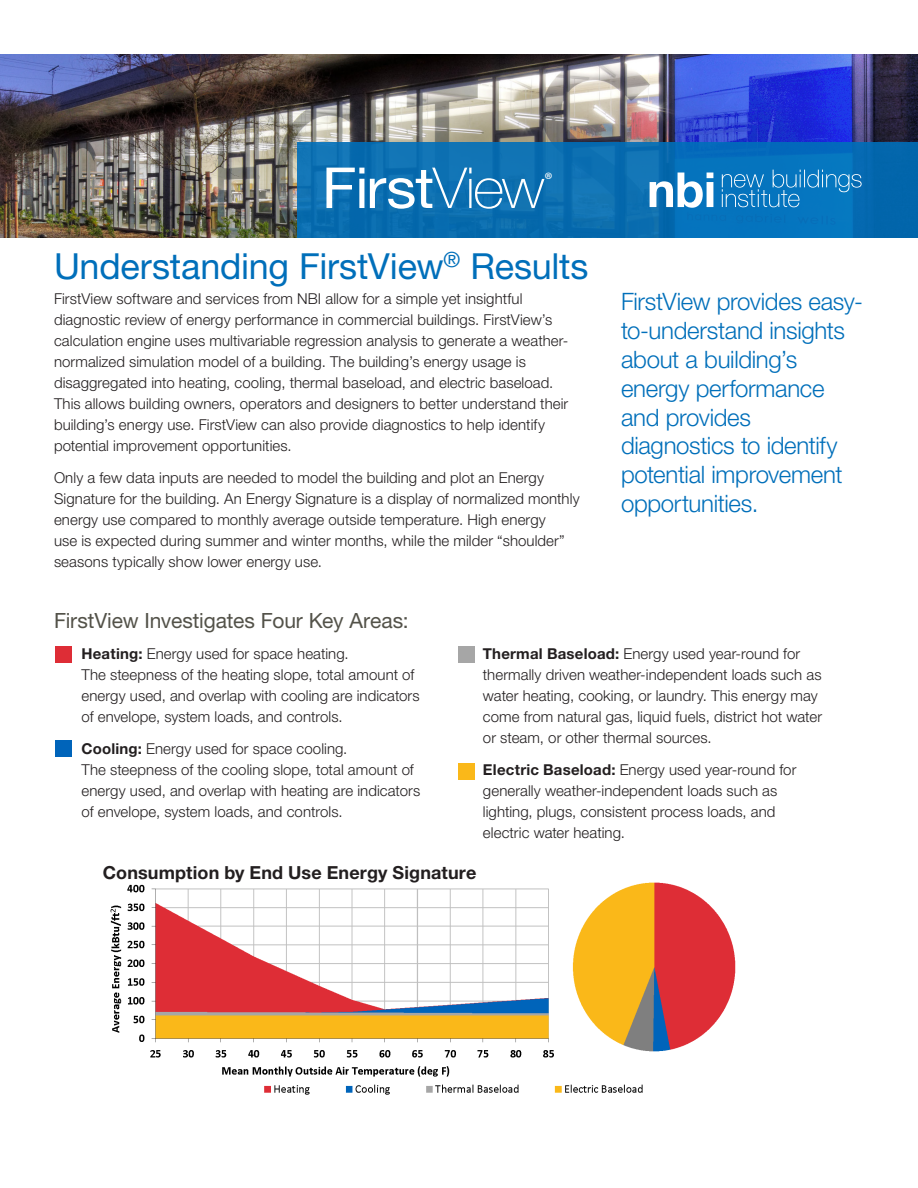
<style>
.page{position:relative;width:918px;height:1188px;background:#fff}
.page>*{position:absolute;margin:0;border:0;box-sizing:border-box;transform-origin:0 0}
.t1{font:36px "Helvetica Neue LT Pro";letter-spacing:-.005em;color:#006fba}
.Pull_Quote{font:300 24px/28.8px "Helvetica Neue LT Pro";letter-spacing:-.015em;color:#006fba}
.Main_Head2{font:21px "Helvetica Neue LT Pro";letter-spacing:-.005em;color:#535249}
.t2{font:19.5px "Myriad Pro";color:#fff}
.Body{font:700 18px "Helvetica Neue LT Pro";letter-spacing:.01em;color:#231f20}
.body_copy_10_14{font:300 15px/21px "Helvetica Neue LT Pro";letter-spacing:.005em;color:#231f20}
.Nested_bold_to{font:300 15px/21px "Helvetica Neue LT Pro";letter-spacing:.005em;color:#231f20}
.s1{font-weight:700}
</style>
<div class="page">
<img style="left:0;top:54px;width:918px;height:184px">
<div style="left:297px;top:142px;width:621px;height:96px;background:linear-gradient(to bottom,#0d70b5,#086eb2)"></div>
<svg style="left:650px;top:173px;width:63px;height:35px"></svg>
<svg style="left:722px;top:170px;width:140px;height:37px;background:#2385c5"></svg>
<svg style="left:326px;top:168px;width:38px;height:40px"></svg>
<svg style="left:370px;top:168px;width:174px;height:41px"></svg>
<div style="left:55px;top:647px;width:17px;height:16px;background:#de2d36"></div>
<div style="left:55px;top:741px;width:17px;height:16px;background:#0064ba"></div>
<div style="left:459px;top:763px;width:16px;height:16px;background:#fab819"></div>
<div style="left:459px;top:646px;width:16px;height:17px;background:#a6a6a6"></div>
<img style="left:110px;top:882px;width:626px;height:213px">
<p class="t2" style="left:544px;top:167px;width:10px">®</p>
<p class="t1" style="left:54px;top:244px;width:536px">Understanding FirstView<sup>®</sup> Results</p>
<p class="body_copy_10_14" style="left:54px;top:288px;width:516px">FirstView software and services from NBI allow for a simple yet insightful diagnostic review of energy performance in commercial buildings. FirstView’s calculation engine uses multivariable regression analysis to generate a weather&shy;normalized simulation model of a building. The building’s energy usage is disaggregated into heating, cooling, thermal baseload, and electric baseload.<br>This allows building owners, operators and designers to better understand their building’s energy use. FirstView can also provide diagnostics to help identify potential improvement opportunities.</p>
<p class="body_copy_10_14" style="left:54px;top:467px;width:527px">Only a few data inputs are needed to model the building and plot an Energy Signature for the building. An Energy Signature is a display of normalized monthly energy use compared to monthly average outside temperature. High energy<br>use is expected during summer and winter months, while the milder “shoulder” seasons typically show lower energy use.</p>
<p class="Main_Head2" style="left:54px;top:608px;width:356px">FirstView Investigates Four Key Areas:</p>
<p class="Pull_Quote" style="left:621px;top:287px;width:244px">FirstView provides easy&shy;to-understand insights about a building’s energy performance and provides diagnostics to identify potential improvement opportunities.</p>
<p class="body_copy_10_14" style="left:81px;top:643px;width:340px"><span class="s1">Heating:</span> Energy used for space heating.<br>The steepness of the heating slope, total amount of energy used, and overlap with cooling are indicators of envelope, system loads, and controls.</p>
<p class="Nested_bold_to" style="left:81px;top:737px;width:340px"><span class="s1">Cooling:</span> Energy used for space cooling.<br>The steepness of the cooling slope, total amount of energy used, and overlap with heating are indicators of envelope, system loads, and controls.</p>
<p class="Nested_bold_to" style="left:483px;top:643px;width:341px"><span class="s1">Thermal Baseload:</span> Energy used year-round for thermally driven weather-independent loads such as water heating, cooking, or laundry. This energy may come from natural gas, liquid fuels, district hot water or steam, or other thermal sources.</p>
<p class="Nested_bold_to" style="left:483px;top:758px;width:315px"><span class="s1">Electric Baseload:</span> Energy used year-round for generally weather-independent loads such as lighting, plugs, consistent process loads, and electric water heating.</p>
<p class="Body" style="left:103px;top:861px;width:375px">Consumption by End Use Energy Signature</p>
</div>
